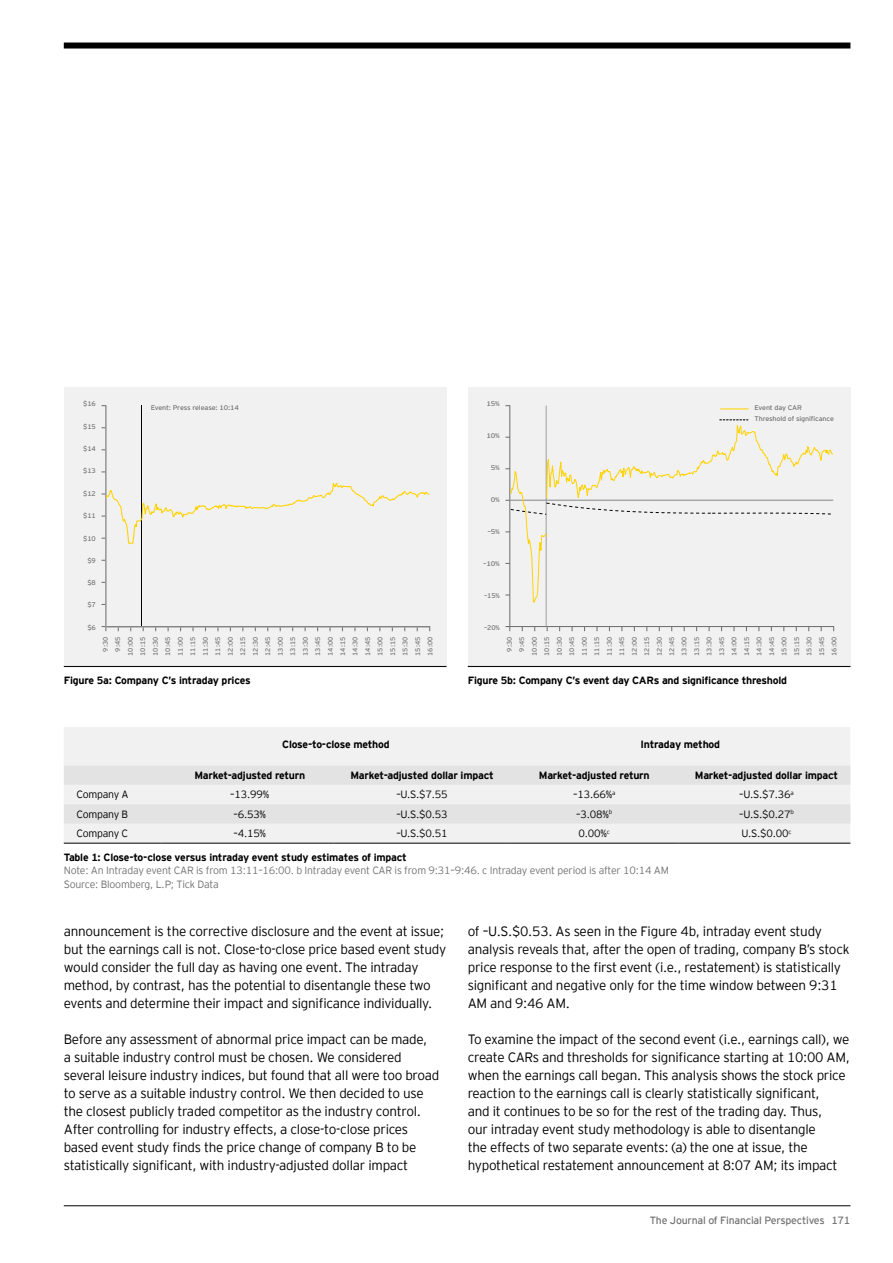
<style>
.page{position:relative;width:893px;height:1263px;background:#fff}
.page>*{position:absolute;margin:0;border:0;box-sizing:border-box;transform-origin:0 0}
.t1{font:300 13.5px/18px "EY Interstate";letter-spacing:-.02em;color:#000}
.t2{font:700 10.5px "EY Interstate";letter-spacing:-.02em;color:#000}
.t3{font:300 10.5px/13.5px "EY Interstate";letter-spacing:-.02em;color:#747373}
.t4{font:300 10.5px "EY Interstate";letter-spacing:-.02em;color:#000}
.t5{font:10.5px "EY Interstate";letter-spacing:-.02em;color:#747373}
.t6{font:6.75px/12.5px "EY Interstate";letter-spacing:-.02em;color:#747373;text-align:right}
.t7{font:6.75px "EY Interstate";letter-spacing:-.02em;color:#747373;scale:1.06 1}
.t8{font:6.75px "EY Interstate";letter-spacing:-.02em;color:#747373;scale:1.1 1}
</style>
<div class="page">
<hr style="left:64px;top:1205px;width:786px;height:1px;background:#000">
<div style="left:64px;top:43px;width:786px;height:6px;background:#000"></div>
<div style="left:64px;top:387px;width:382px;height:280px;background:#f1f1f1"></div>
<hr style="left:141px;top:405px;width:1px;height:222px;background:#000">
<hr style="left:105px;top:406px;width:1px;height:220px;background:#747373">
<hr style="left:106px;top:626px;width:324px;height:1px;background:#747373">
<hr style="left:106px;top:406px;width:1px;height:221px;background:#a2a2a2">
<hr style="left:106px;top:627px;width:323px;height:1px;background:#a2a2a2">
<svg style="left:102px;top:478px;width:328px;height:66px"></svg>
<hr style="left:64px;top:666px;width:382px;height:1px;background:#000">
<div style="left:468px;top:387px;width:382px;height:280px;background:#f1f1f1"></div>
<hr style="left:509px;top:406px;width:1px;height:220px;background:#747373">
<hr style="left:510px;top:626px;width:324px;height:1px;background:#747373">
<svg style="left:505px;top:626px;width:5px;height:5px"></svg>
<svg style="left:721px;top:408px;width:27px;height:1px"></svg>
<hr style="left:546px;top:406px;width:1px;height:220px;background:#a2a2a2">
<svg style="left:510px;top:417px;width:324px;height:186px"></svg>
<hr style="left:468px;top:666px;width:382px;height:1px;background:#000">
<div style="left:64px;top:727px;width:786px;height:116px;background:#f1f1f1"></div>
<svg style="left:64px;top:765px;width:786px;height:59px;fill:#e3e3e3"></svg>
<hr style="left:64px;top:843px;width:98px;height:1px;background:#000">
<hr style="left:162px;top:843px;width:172px;height:1px;background:#000">
<hr style="left:334px;top:843px;width:172px;height:1px;background:#000">
<hr style="left:506px;top:843px;width:172px;height:1px;background:#000">
<hr style="left:678px;top:843px;width:172px;height:1px;background:#000">
<p class="t6" style="left:83px;top:397px;width:14px">$16</p>
<p class="t6" style="left:83px;top:442px;width:14px">$14</p>
<p class="t6" style="left:83px;top:420px;width:14px">$15</p>
<p class="t6" style="left:83px;top:464px;width:14px">$13</p>
<p class="t6" style="left:83px;top:487px;width:14px">$12</p>
<p class="t6" style="left:83px;top:509px;width:14px">$11</p>
<p class="t6" style="left:83px;top:531px;width:14px">$10</p>
<p class="t6" style="left:87px;top:554px;width:10px">$9</p>
<p class="t6" style="left:87px;top:576px;width:10px">$8</p>
<p class="t6" style="left:87px;top:598px;width:10px">$7</p>
<p class="t6" style="left:87px;top:620px;width:10px">$6</p>
<p class="t7" style="left:151px;top:403px;width:84px">Event: Press release: 10:14</p>
<p class="t6" style="left:99px;top:655px;width:20px;rotate:-90deg">9:30<br>9:45<br>10:00<br>10:15<br>10:30<br>10:45<br>11:00<br>11:15<br>11:30<br>11:45<br>12:00<br>12:15<br>12:30<br>12:45<br>13:00<br>13:15<br>13:30<br>13:45<br>14:00<br>14:15<br>14:30<br>14:45<br>15:00<br>15:15<br>15:30<br>15:45<br>16:00</p>
<p class="t2" style="left:64px;top:673px;width:188px">Figure 5a: Company C’s intraday prices</p>
<p class="t8" style="left:486px;top:399px;width:14px">15%</p>
<p class="t8" style="left:486px;top:431px;width:14px">10%</p>
<p class="t8" style="left:491px;top:463px;width:10px">5%</p>
<p class="t8" style="left:491px;top:495px;width:10px">0%</p>
<p class="t8" style="left:488px;top:527px;width:13px">–5%</p>
<p class="t8" style="left:483px;top:559px;width:17px">–10%</p>
<p class="t6" style="left:484px;top:588px;width:17px">–15%</p>
<p class="t6" style="left:484px;top:620px;width:17px">–20%</p>
<p class="t7" style="left:755px;top:403px;width:46px">Event day CAR</p>
<p class="t7" style="left:755px;top:414px;width:76px">Threshold of significance</p>
<p class="t6" style="left:503px;top:655px;width:20px;rotate:-90deg">9:30<br>9:45<br>10:00<br>10:15<br>10:30<br>10:45<br>11:00<br>11:15<br>11:30<br>11:45<br>12:00<br>12:15<br>12:30<br>12:45<br>13:00<br>13:15<br>13:30<br>13:45<br>14:00<br>14:15<br>14:30<br>14:45<br>15:00<br>15:15<br>15:30<br>15:45<br>16:00</p>
<p class="t2" style="left:468px;top:673px;width:321px">Figure 5b: Company C’s event day CARs and significance threshold</p>
<p class="t2" style="left:282px;top:737px;width:109px">Close-to-close method</p>
<p class="t2" style="left:641px;top:737px;width:81px">Intraday method</p>
<p class="t2" style="left:194px;top:767px;width:112px">Market-adjusted return</p>
<p class="t2" style="left:350px;top:767px;width:145px">Market-adjusted dollar impact</p>
<p class="t2" style="left:539px;top:767px;width:112px">Market-adjusted return</p>
<p class="t2" style="left:695px;top:767px;width:145px">Market-adjusted dollar impact</p>
<p class="t4" style="left:77px;top:787px;width:54px">Company A</p>
<p class="t4" style="left:230px;top:787px;width:40px">–13.99%</p>
<p class="t4" style="left:396px;top:787px;width:53px">–U.S.$7.55</p>
<p class="t4" style="left:573px;top:787px;width:44px">–13.66%<sup>a</sup></p>
<p class="t4" style="left:739px;top:787px;width:56px">–U.S.$7.36<sup>a</sup></p>
<p class="t4" style="left:77px;top:806px;width:53px">Company B</p>
<p class="t4" style="left:233px;top:806px;width:34px">–6.53%</p>
<p class="t4" style="left:396px;top:806px;width:53px">–U.S.$0.53</p>
<p class="t4" style="left:576px;top:806px;width:37px">–3.08%<sup>b</sup></p>
<p class="t4" style="left:739px;top:806px;width:56px">–U.S.$0.27<sup>b</sup></p>
<p class="t4" style="left:77px;top:826px;width:53px">Company C</p>
<p class="t4" style="left:233px;top:826px;width:34px">–4.15%</p>
<p class="t4" style="left:396px;top:826px;width:53px">–U.S.$0.51</p>
<p class="t4" style="left:579px;top:826px;width:33px">0.00%<sup>c</sup></p>
<p class="t4" style="left:741px;top:826px;width:51px">U.S.$0.00<sup>c</sup></p>
<p class="t2" style="left:64px;top:850px;width:345px">Table 1: Close-to-close versus intraday event study estimates of impact</p>
<p class="t3" style="left:64px;top:863px;width:607px">Note: An Intraday event CAR is from 13:11–16:00. b Intraday event CAR is from 9:31–9:46. c Intraday event period is after 10:14 AM<br>Source: Bloomberg, L.P; Tick Data</p>
<p class="t1" style="left:64px;top:921px;width:384px">announcement is the corrective disclosure and the event at issue; but the earnings call is not. Close-to-close price based event study would consider the full day as having one event. The intraday method, by contrast, has the potential to disentangle these two events and determine their impact and significance individually.</p>
<p class="t1" style="left:64px;top:1029px;width:377px">Before any assessment of abnormal price impact can be made,<br>a suitable industry control must be chosen. We considered several leisure industry indices, but found that all were too broad to serve as a suitable industry control. We then decided to use the closest publicly traded competitor as the industry control.<br>After controlling for industry effects, a close-to-close prices based event study finds the price change of company B to be statistically significant, with industry-adjusted dollar impact</p>
<p class="t1" style="left:468px;top:921px;width:383px">of –U.S.$0.53. As seen in the Figure 4b, intraday event study analysis reveals that, after the open of trading, company B’s stock price response to the first event (i.e., restatement) is statistically significant and negative only for the time window between 9:31<br>AM and 9:46 AM.</p>
<p class="t1" style="left:468px;top:1029px;width:384px">To examine the impact of the second event (i.e., earnings call), we create CARs and thresholds for significance starting at 10:00 AM, when the earnings call began. This analysis shows the stock price reaction to the earnings call is clearly statistically significant,<br>and it continues to be so for the rest of the trading day. Thus,<br>our intraday event study methodology is able to disentangle<br>the effects of two separate events: (a) the one at issue, the hypothetical restatement announcement at 8:07 AM; its impact</p>
<p class="t5" style="left:650px;top:1213px;width:202px">The Journal of Financial Perspectives 171</p>
</div>
